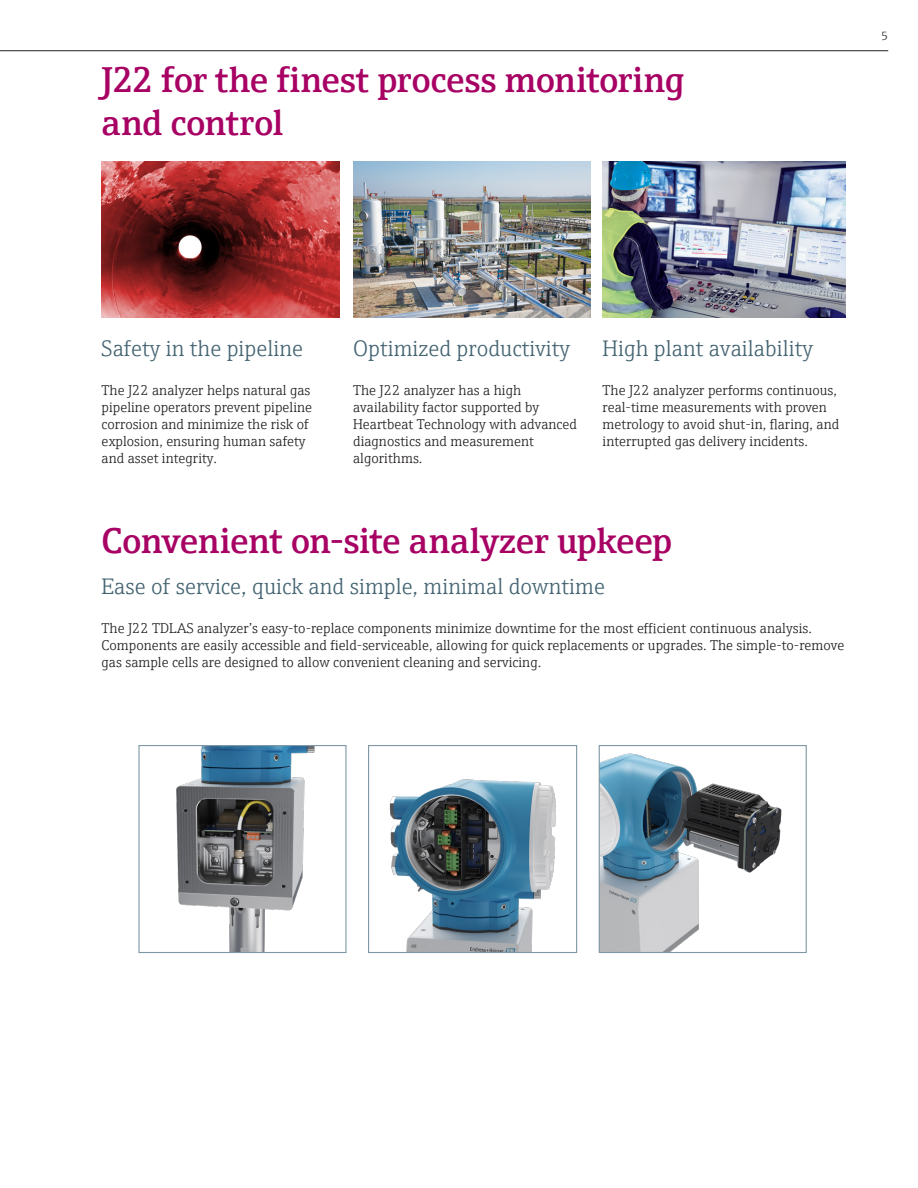
<style>
.page{position:relative;width:918px;height:1188px;background:#fff}
.page>*{position:absolute;margin:0;border:0;box-sizing:border-box;transform-origin:0 0}
.Brochure_Inside_Head{font:600 36px/43.2px "E+H Serif";letter-spacing:-.01em;color:#a70164}
.General_Subheadline{font:300 22.5px "E+H Serif";color:#446472}
.t1{font:300 14.25px/17px "E+H Serif";color:#231f20}
.t2{font:300 12px "E+H Serif";color:#231f20}
</style>
<div class="page">
<hr style="left:0;top:50px;width:888px;height:1px;background:#231f20">
<img style="left:389px;top:779px;width:167px;height:172px">
<div style="left:368px;top:745px;width:209px;height:208px;border:1px solid #7f98a5"></div>
<img style="left:601px;top:753px;width:181px;height:198px">
<div style="left:599px;top:745px;width:208px;height:208px;border:1px solid #7f98a5"></div>
<img style="left:176px;top:747px;width:139px;height:204px">
<div style="left:138px;top:745px;width:209px;height:208px;border:1px solid #7f98a5"></div>
<img style="left:353px;top:161px;width:238px;height:157px">
<img style="left:603px;top:161px;width:243px;height:157px">
<img style="left:102px;top:161px;width:237px;height:157px">
<p class="Brochure_Inside_Head" style="left:102px;top:55px;width:584px">J22 for the finest process monitoring and control</p>
<p class="t2" style="left:881px;top:27px;width:8px">5</p>
<p class="General_Subheadline" style="left:102px;top:332px;width:203px">Safety in the pipeline</p>
<p class="t1" style="left:102px;top:381px;width:212px">The J22 analyzer helps natural gas pipeline operators prevent pipeline corrosion and minimize the risk of explosion, ensuring human safety and asset integrity.</p>
<p class="General_Subheadline" style="left:353px;top:332px;width:219px">Optimized productivity</p>
<p class="t1" style="left:353px;top:381px;width:225px">The J22 analyzer has a high availability factor supported by<br>Heartbeat Technology with advanced diagnostics and measurement algorithms.</p>
<p class="General_Subheadline" style="left:603px;top:332px;width:212px">High plant availability</p>
<p class="t1" style="left:603px;top:381px;width:238px">The J22 analyzer performs continuous, real-time measurements with proven metrology to avoid shut-in, flaring, and interrupted gas delivery incidents.</p>
<p class="Brochure_Inside_Head" style="left:102px;top:516px;width:572px">Convenient on-site analyzer upkeep</p>
<p class="General_Subheadline" style="left:102px;top:570px;width:505px">Ease of service, quick and simple, minimal downtime</p>
<p class="t1" style="left:102px;top:619px;width:744px">The J22 TDLAS analyzer’s easy-to-replace components minimize downtime for the most efficient continuous analysis.<br>Components are easily accessible and field-serviceable, allowing for quick replacements or upgrades. The simple-to-remove gas sample cells are designed to allow convenient cleaning and servicing.</p>
</div>
